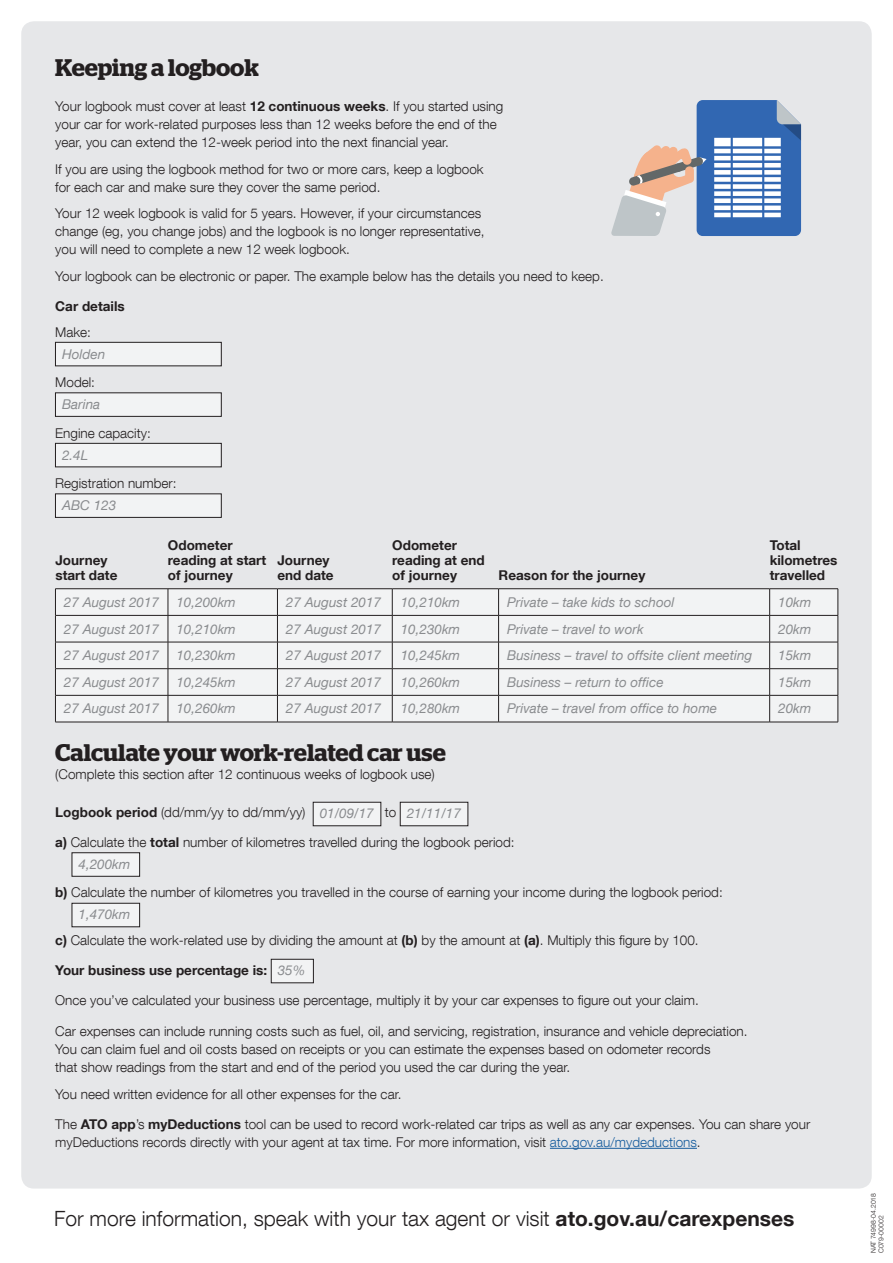
<style>
.page{position:relative;width:893px;height:1263px;background:#fff}
.page>*{position:absolute;margin:0;border:0;box-sizing:border-box;transform-origin:0 0}
.t1{font:600 24px "Stag";color:#231f20}
.t2{font:300 21px "Helvetica Neue LT Com";color:#231f20}
.t3{font:300 13.5px/18px "Helvetica Neue LT Com";color:#231f20}
.placeholder{font:italic 13.5px "Helvetica Neue LT Com";color:#8a8c8f}
.t4{font:700 13.5px/15px "Helvetica Neue LT Com";color:#231f20}
.t5{font:300 6.75px/7.5px "Helvetica Neue LT Com";letter-spacing:.015em;color:#231f20}
.s1{font-weight:700}
.s2{color:#175d9e}
</style>
<div class="page">
<div style="left:21px;top:21px;width:851px;height:1167px;background:#e6e7e9;border-radius:13px"></div>
<div style="left:55px;top:342px;width:166px;height:24px;background:#f2f3f4"></div>
<div style="left:55px;top:342px;width:166px;height:24px;border:1px solid #231f20"></div>
<div style="left:55px;top:393px;width:166px;height:23px;background:#f2f3f4"></div>
<div style="left:55px;top:393px;width:166px;height:24px;border:1px solid #231f20"></div>
<div style="left:55px;top:443px;width:166px;height:24px;background:#f2f3f4"></div>
<div style="left:55px;top:443px;width:166px;height:24px;border:1px solid #231f20"></div>
<div style="left:55px;top:494px;width:166px;height:23px;background:#f2f3f4"></div>
<div style="left:55px;top:494px;width:166px;height:24px;border:1px solid #231f20"></div>
<svg style="left:55px;top:588px;width:784px;height:134px"></svg>
<hr style="left:55px;top:722px;width:113px;height:1px;background:#231f20">
<hr style="left:168px;top:722px;width:109px;height:1px;background:#231f20">
<hr style="left:277px;top:722px;width:115px;height:1px;background:#231f20">
<hr style="left:392px;top:722px;width:107px;height:1px;background:#231f20">
<hr style="left:499px;top:722px;width:271px;height:1px;background:#231f20">
<hr style="left:770px;top:722px;width:68px;height:1px;background:#231f20">
<hr style="left:550px;top:1148px;width:147px;height:1px;background:#175d9e">
<div style="left:313px;top:802px;width:68px;height:24px;background:#f2f3f4"></div>
<div style="left:313px;top:802px;width:68px;height:24px;border:1px solid #231f20"></div>
<div style="left:400px;top:802px;width:68px;height:24px;background:#f2f3f4"></div>
<div style="left:400px;top:802px;width:68px;height:24px;border:1px solid #231f20"></div>
<div style="left:72px;top:853px;width:68px;height:23px;background:#f2f3f4"></div>
<div style="left:72px;top:852px;width:68px;height:24px;border:1px solid #231f20"></div>
<div style="left:72px;top:903px;width:68px;height:24px;background:#f2f3f4"></div>
<div style="left:72px;top:903px;width:68px;height:24px;border:1px solid #231f20"></div>
<div style="left:271px;top:959px;width:42px;height:24px;background:#f2f3f4"></div>
<div style="left:271px;top:959px;width:43px;height:24px;border:1px solid #231f20"></div>
<svg style="left:611px;top:100px;width:190px;height:136px"></svg>
<p class="t1" style="left:55px;top:53px;width:205px">Keeping a logbook</p>
<p class="t3" style="left:55px;top:97px;width:450px">Your logbook must cover at least <span class="s1">12 continuous weeks</span>. If you started using your car for work-related purposes less than 12 weeks before the end of the year, you can extend the 12-week period into the next financial year.</p>
<p class="t3" style="left:55px;top:159px;width:430px">If you are using the logbook method for two or more cars, keep a logbook for each car and make sure they cover the same period.</p>
<p class="t3" style="left:55px;top:204px;width:431px">Your 12 week logbook is valid for 5 years. However, if your circumstances change (eg, you change jobs) and the logbook is no longer representative, you will need to complete a new 12 week logbook.</p>
<p class="t3" style="left:55px;top:266px;width:550px">Your logbook can be electronic or paper. The example below has the details you need to keep.</p>
<p class="t4" style="left:55px;top:299px;width:71px">Car details</p>
<p class="t3" style="left:55px;top:322px;width:37px">Make:</p>
<p class="placeholder" style="left:62px;top:345px;width:45px">Holden</p>
<p class="t3" style="left:55px;top:373px;width:41px">Model:</p>
<p class="placeholder" style="left:62px;top:396px;width:40px">Barina</p>
<p class="t3" style="left:55px;top:423px;width:97px">Engine capacity:</p>
<p class="placeholder" style="left:62px;top:446px;width:28px">2.4L</p>
<p class="t3" style="left:55px;top:474px;width:123px">Registration number:</p>
<p class="placeholder" style="left:62px;top:497px;width:56px">ABC 123</p>
<p class="t4" style="left:55px;top:552px;width:64px">Journey start date</p>
<p class="t4" style="left:168px;top:537px;width:100px">Odometer reading at start of journey</p>
<p class="t4" style="left:277px;top:552px;width:58px">Journey end date</p>
<p class="t4" style="left:392px;top:537px;width:94px">Odometer reading at end of journey</p>
<p class="t4" style="left:499px;top:567px;width:148px">Reason for the journey</p>
<p class="t4" style="left:770px;top:537px;width:69px">Total kilometres travelled</p>
<p class="placeholder" style="left:64px;top:594px;width:97px">27 August 2017</p>
<p class="placeholder" style="left:176px;top:594px;width:61px">10,200km</p>
<p class="placeholder" style="left:286px;top:594px;width:97px">27 August 2017</p>
<p class="placeholder" style="left:401px;top:594px;width:61px">10,210km</p>
<p class="placeholder" style="left:507px;top:594px;width:169px">Private – take kids to school</p>
<p class="placeholder" style="left:778px;top:594px;width:35px">10km</p>
<p class="placeholder" style="left:64px;top:620px;width:97px">27 August 2017</p>
<p class="placeholder" style="left:176px;top:620px;width:61px">10,210km</p>
<p class="placeholder" style="left:286px;top:620px;width:97px">27 August 2017</p>
<p class="placeholder" style="left:401px;top:620px;width:61px">10,230km</p>
<p class="placeholder" style="left:507px;top:620px;width:138px">Private – travel to work</p>
<p class="placeholder" style="left:778px;top:620px;width:35px">20km</p>
<p class="placeholder" style="left:64px;top:647px;width:97px">27 August 2017</p>
<p class="placeholder" style="left:176px;top:647px;width:61px">10,230km</p>
<p class="placeholder" style="left:286px;top:647px;width:97px">27 August 2017</p>
<p class="placeholder" style="left:401px;top:647px;width:61px">10,245km</p>
<p class="placeholder" style="left:507px;top:647px;width:247px">Business – travel to offsite client meeting</p>
<p class="placeholder" style="left:778px;top:647px;width:35px">15km</p>
<p class="placeholder" style="left:64px;top:674px;width:97px">27 August 2017</p>
<p class="placeholder" style="left:176px;top:674px;width:61px">10,245km</p>
<p class="placeholder" style="left:286px;top:674px;width:97px">27 August 2017</p>
<p class="placeholder" style="left:401px;top:674px;width:61px">10,260km</p>
<p class="placeholder" style="left:507px;top:674px;width:158px">Business – return to office</p>
<p class="placeholder" style="left:778px;top:674px;width:35px">15km</p>
<p class="placeholder" style="left:64px;top:700px;width:97px">27 August 2017</p>
<p class="placeholder" style="left:176px;top:700px;width:61px">10,260km</p>
<p class="placeholder" style="left:286px;top:700px;width:97px">27 August 2017</p>
<p class="placeholder" style="left:401px;top:700px;width:61px">10,280km</p>
<p class="placeholder" style="left:507px;top:700px;width:212px">Private – travel from office to home</p>
<p class="placeholder" style="left:778px;top:700px;width:35px">20km</p>
<p class="t1" style="left:55px;top:739px;width:392px">Calculate your work-related car use</p>
<p class="t3" style="left:55px;top:765px;width:381px">(Complete this section after 12 continuous weeks of logbook use)</p>
<p class="t3" style="left:55px;top:803px;width:252px"><span class="s1">Logbook period</span> (dd/mm/yy to dd/mm/yy)</p>
<p class="placeholder" style="left:320px;top:805px;width:56px">01/09/17</p>
<p class="t3" style="left:385px;top:803px;width:13px">to</p>
<p class="placeholder" style="left:407px;top:805px;width:56px">21/11/17</p>
<p class="t3" style="left:55px;top:833px;width:461px"><span class="s1">a)</span> Calculate the <span class="s1">total</span> number of kilometres travelled during the logbook period:</p>
<p class="placeholder" style="left:79px;top:856px;width:53px">4,200km</p>
<p class="t3" style="left:55px;top:883px;width:669px"><span class="s1">b)</span> Calculate the number of kilometres you travelled in the course of earning your income during the logbook period:</p>
<p class="placeholder" style="left:79px;top:906px;width:53px">1,470km</p>
<p class="t3" style="left:55px;top:931px;width:645px"><span class="s1">c)</span> Calculate the work-related use by dividing the amount at <span class="s1">(b)</span> by the amount at <span class="s1">(a)</span>. Multiply this figure by 100.</p>
<p class="t4" style="left:55px;top:962px;width:214px">Your business use percentage is:</p>
<p class="placeholder" style="left:278px;top:962px;width:29px">35%</p>
<p class="t3" style="left:55px;top:991px;width:645px">Once you’ve calculated your business use percentage, multiply it by your car expenses to figure out your claim.</p>
<p class="t3" style="left:55px;top:1022px;width:694px">Car expenses can include running costs such as fuel, oil, and servicing, registration, insurance and vehicle depreciation.<br>You can claim fuel and oil costs based on receipts or you can estimate the expenses based on odometer records<br>that show readings from the start and end of the period you used the car during the year.</p>
<p class="t3" style="left:55px;top:1084px;width:348px">You need written evidence for all other expenses for the car.</p>
<p class="t3" style="left:55px;top:1115px;width:756px">The <span class="s1">ATO app</span>’s <span class="s1">myDeductions</span> tool can be used to record work-related car trips as well as any car expenses. You can share your myDeductions records directly with your agent at tax time. For more information, visit <span class="s2">ato.gov.au/mydeductions</span>.</p>
<p class="t2" style="left:54px;top:1205px;width:742px">For more information, speak with your tax agent or visit <span class="s1">ato.gov.au/carexpenses</span></p>
<p class="t5" style="left:870px;top:1253px;width:61px;rotate:-90deg">NAT 74998-04.2018<br>C079-00002</p>
</div>
